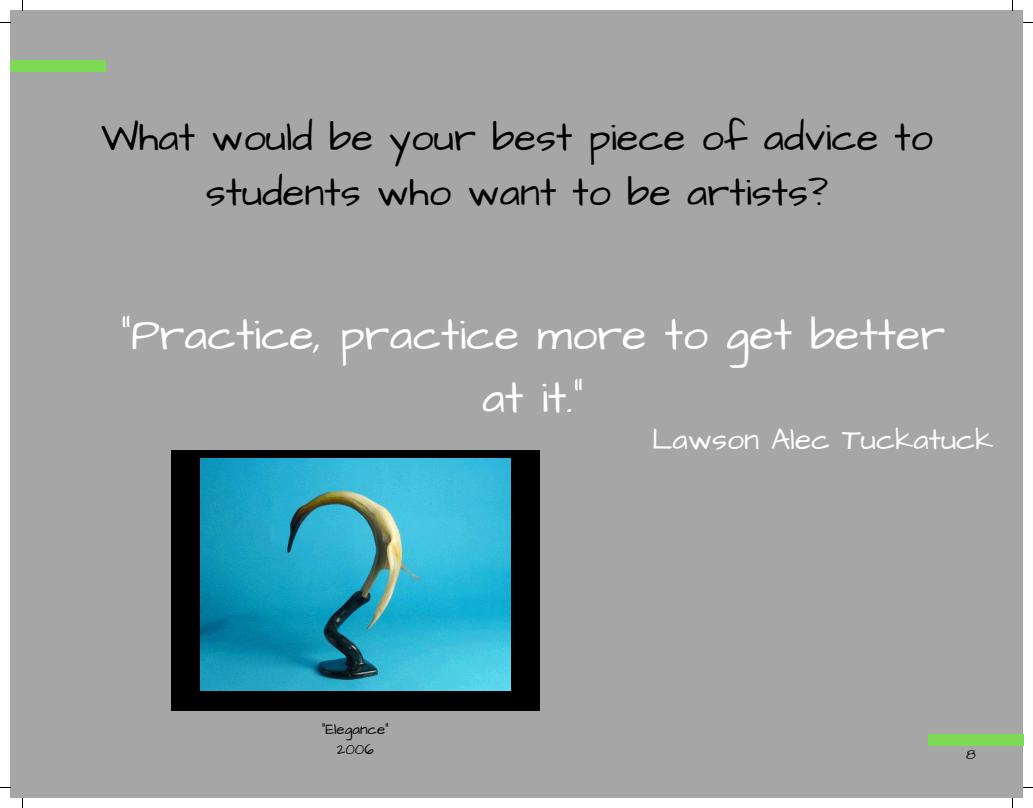
<style>
.page{position:relative;width:1033px;height:808px;background:#fff}
.page>*{position:absolute;margin:0;border:0;box-sizing:border-box;transform-origin:0 0}
.t1{font:45px/62.8px "Architects Daughter";color:#fff;text-align:center}
.t2{font:40px/55.2px "Architects Daughter";color:#000;text-align:center}
.t3{font:30px "Architects Daughter";color:#fff}
.t4{font:15px/20.6px "Architects Daughter";color:#000;text-align:center}
</style>
<div class="page">
<div style="left:10px;top:10px;width:1013px;height:788px;background:#a6a6a6"></div>
<div style="left:171px;top:450px;width:368px;height:261px;background:#000"></div>
<img style="left:200px;top:458px;width:310px;height:232px">
<div style="left:927px;top:734px;width:96px;height:12px;background:#7ed957"></div>
<div style="left:10px;top:61px;width:96px;height:11px;background:#7ed957"></div>
<p class="t2" style="left:101px;top:110px;width:833px">What would be your best piece of advice to students who want to be artists?</p>
<p class="t1" style="left:120px;top:305px;width:826px">"Practice, practice more to get better at it."</p>
<p class="t3" style="left:651px;top:419px;width:343px">Lawson Alec Tuckatuck</p>
<p class="t4" style="left:322px;top:719px;width:68px">"Elegance"<br>2006</p>
<p class="t4" style="left:966px;top:744px;width:11px">8</p>
</div>
